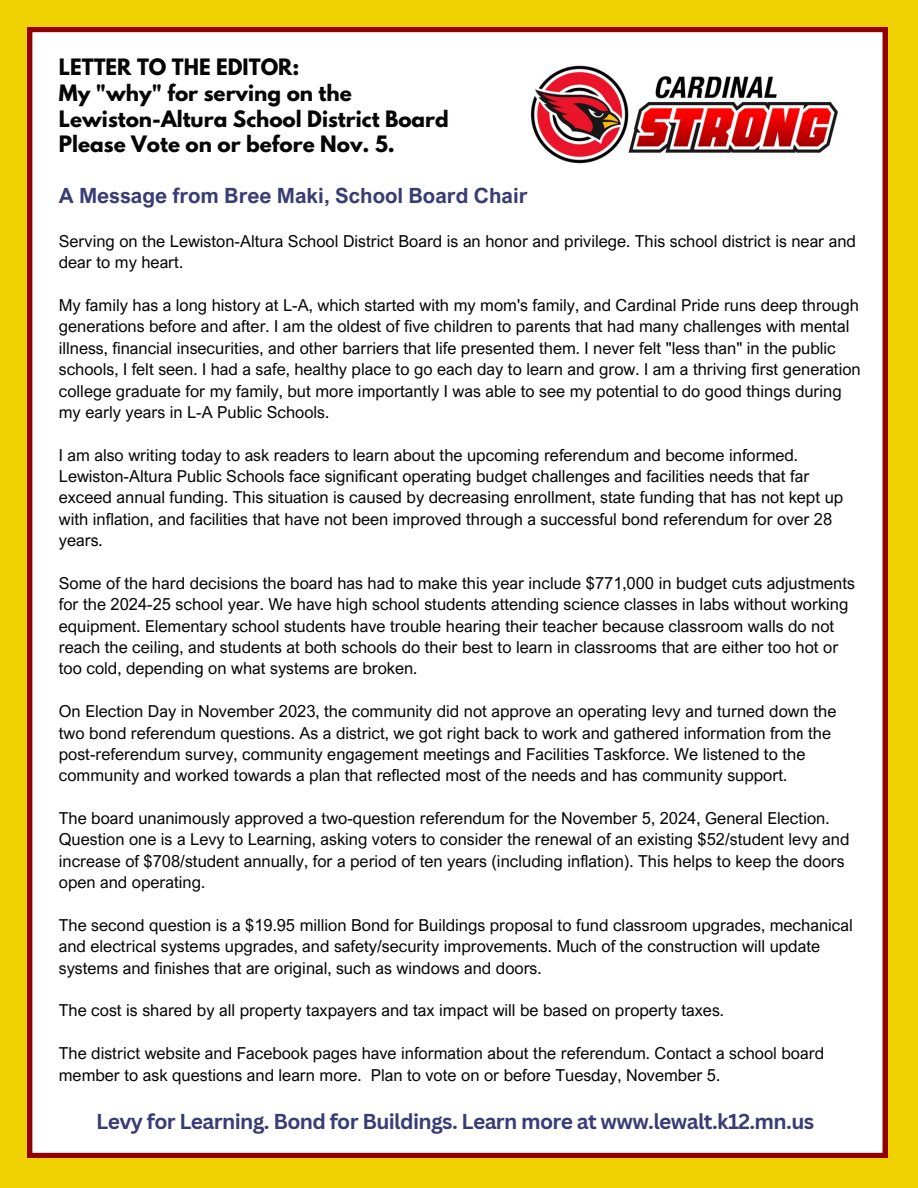
<style>
.page{position:relative;width:918px;height:1188px;background:#efd000}
.page>*{position:absolute;margin:0;border:0;box-sizing:border-box;transform-origin:0 0}
.t1{font:700 21px "Canva Sans";letter-spacing:-.03em;color:#393c75}
.t2{font:700 21px "Arial Nova";color:#393c75}
.t3{font:700 19.95px/25.8px "League Spartan";color:#060606}
.t4{font:16.5px/21.3px "Arial Nova";color:#060606}
</style>
<div class="page">
<div style="left:28px;top:28px;width:859px;height:1129px;background:#fff"></div>
<svg style="left:365px;top:1075px;width:10px;height:8px"></svg>
<img style="left:513px;top:59px;width:342px;height:111px">
<p class="t3" style="left:59px;top:56px;width:392px">LETTER TO THE EDITOR:<br>My "why" for serving on the<br>Lewiston-Altura School District Board<br>Please Vote on or before Nov. 5.</p>
<h1 class="t2" style="left:59px;top:183px;width:470px">A Message from Bree Maki, School Board Chair</h1>
<p class="t4" style="left:59px;top:230px;width:799px">Serving on the Lewiston-Altura School District Board is an honor and privilege. This school district is near and dear to my heart.</p>
<h1 class="t4" style="left:59px;top:294px;width:803px">My family has a long history at L-A, which started with my mom's family, and Cardinal Pride runs deep through generations before and after. I am the oldest of five children to parents that had many challenges with mental illness, financial insecurities, and other barriers that life presented them. I never felt "less than" in the public schools, I felt seen. I had a safe, healthy place to go each day to learn and grow. I am a thriving first generation college graduate for my family, but more importantly I was able to see my potential to do good things during my early years in L-A Public Schools.</h1>
<p class="t4" style="left:59px;top:444px;width:786px">I am also writing today to ask readers to learn about the upcoming referendum and become informed.<br>Lewiston-Altura Public Schools face significant operating budget challenges and facilities needs that far exceed annual funding. This situation is caused by decreasing enrollment, state funding that has not kept up with inflation, and facilities that have not been improved through a successful bond referendum for over 28 years.</p>
<p class="t4" style="left:59px;top:572px;width:798px">Some of the hard decisions the board has had to make this year include $771,000 in budget cuts adjustments for the 2024-25 school year. We have high school students attending science classes in labs without working equipment. Elementary school students have trouble hearing their teacher because classroom walls do not reach the ceiling, and students at both schools do their best to learn in classrooms that are either too hot or too cold, depending on what systems are broken.</p>
<p class="t4" style="left:59px;top:700px;width:779px">On Election Day in November 2023, the community did not approve an operating levy and turned down the two bond referendum questions. As a district, we got right back to work and gathered information from the post-referendum survey, community engagement meetings and Facilities Taskforce. We listened to the community and worked towards a plan that reflected most of the needs and has community support.</p>
<p class="t4" style="left:59px;top:807px;width:792px">The board unanimously approved a two-question referendum for the November 5, 2024, General Election.<br>Question one is a Levy to Learning, asking voters to consider the renewal of an existing $52/student levy and increase of $708/student annually, for a period of ten years (including inflation). This helps to keep the doors open and operating.</p>
<p class="t4" style="left:59px;top:914px;width:796px">The second question is a $19.95 million Bond for Buildings proposal to fund classroom upgrades, mechanical and electrical systems upgrades, and safety/security improvements. Much of the construction will update systems and finishes that are original, such as windows and doors.</p>
<p class="t4" style="left:59px;top:1000px;width:667px">The cost is shared by all property taxpayers and tax impact will be based on property taxes.</p>
<p class="t4" style="left:59px;top:1042px;width:767px">The district website and Facebook pages have information about the referendum. Contact a school board member to ask questions and learn more. Plan to vote on or before Tuesday, November 5.</p>
<p class="t1" style="left:96px;top:1107px;width:719px">Levy for Learning. Bond for Buildings. Learn more at www.lewalt.k12.mn.us</p>
</div>
